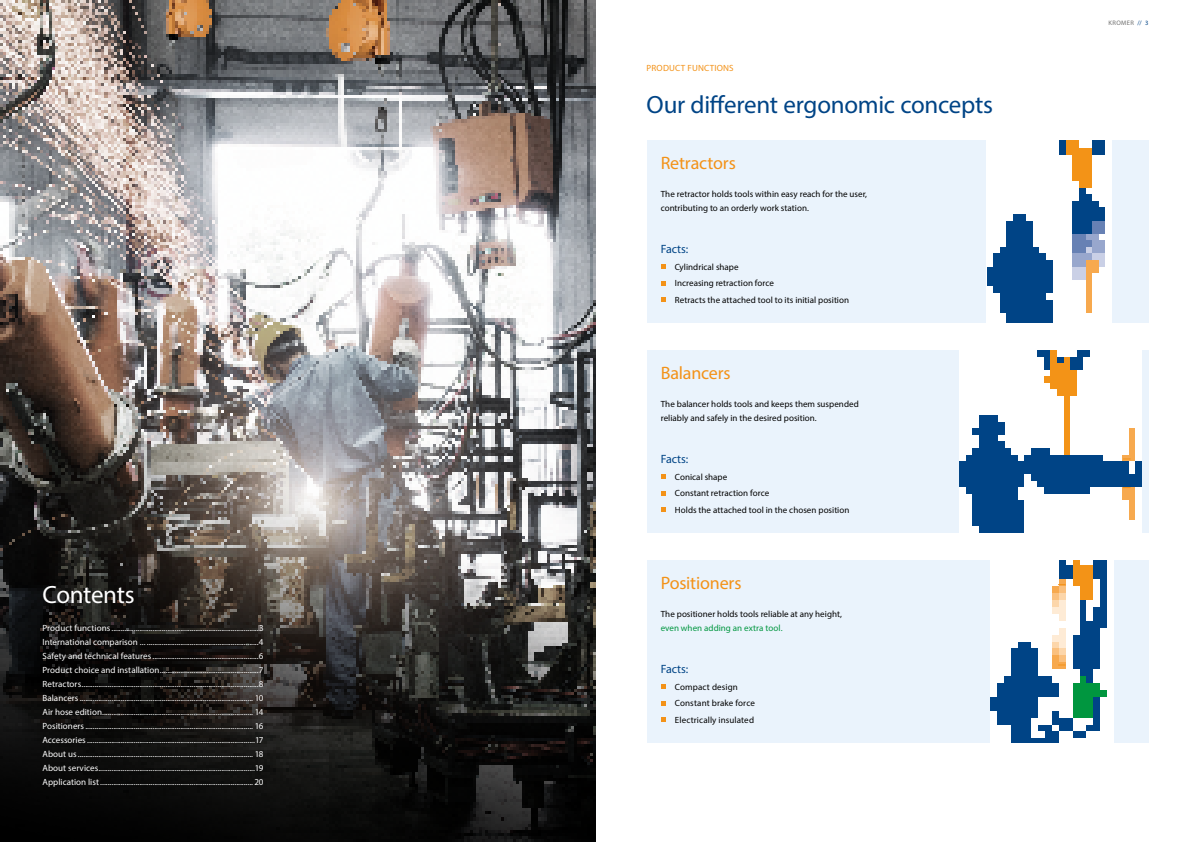
<style>
.page{position:relative;width:1191px;height:842px;background:#fff}
.page>*{position:absolute;margin:0;border:0;box-sizing:border-box;transform-origin:0 0}
.t1{font:25px "Myriad Pro";letter-spacing:-.01em;color:#004486}
.t2{font:25px "Myriad Pro";letter-spacing:-.02em;color:#fff}
.t3{font:18px "Myriad Pro";letter-spacing:-.01em;color:#f39218}
.t4{font:12px "Myriad Pro";letter-spacing:-.005em;color:#004486}
.t5{font:9px/14px "Myriad Pro";letter-spacing:.005em;color:#fff;text-align:justify}
.t6{font:9px/16.8px "Myriad Pro";letter-spacing:.005em;color:#000}
.t7{font:9px "Myriad Pro";letter-spacing:.005em;color:#00963f}
.t8{font:9px "Myriad Pro";letter-spacing:.02em;color:#f39218}
.t9{font:6.5px "Myriad Pro";letter-spacing:.07em;color:#6f6f6e}
.s1{color:#004486}
</style>
<div class="page">
<div style="left:646px;top:141px;width:502px;height:182px;background:#eaf3fc"></div>
<div style="left:646px;top:351px;width:502px;height:182px;background:#eaf3fc"></div>
<div style="left:646px;top:561px;width:502px;height:182px;background:#eaf3fc"></div>
<img style="left:0;top:0;width:595px;height:337px">
<svg style="left:0;top:337px;width:595px;height:126px;background:#8f8987"></svg>
<img style="left:990px;top:561px;width:123px;height:182px">
<img style="left:959px;top:351px;width:182px;height:182px">
<img style="left:986px;top:141px;width:125px;height:182px">
<svg style="left:0;top:463px;width:595px;height:379px;background:#383533"></svg>
<svg style="left:661px;top:264px;width:4px;height:5px"></svg>
<svg style="left:661px;top:281px;width:4px;height:4px"></svg>
<svg style="left:661px;top:298px;width:4px;height:4px"></svg>
<svg style="left:661px;top:474px;width:4px;height:5px"></svg>
<svg style="left:661px;top:491px;width:4px;height:4px"></svg>
<svg style="left:661px;top:508px;width:4px;height:4px"></svg>
<svg style="left:661px;top:684px;width:4px;height:5px"></svg>
<svg style="left:661px;top:701px;width:4px;height:4px"></svg>
<svg style="left:661px;top:718px;width:4px;height:4px"></svg>
<h1 class="t2" style="left:43px;top:579px;width:94px">Contents</h1>
<p class="t5" style="left:43px;top:621px;width:223px">Product functions...............................................................................3<br>International comparison ... ............................................................4<br>Safety and technical features.........................................................6<br>Product choice and installation.....................................................7<br>Retractors...............................................................................................8<br>Balancers............................................................................................. 10<br>Air hose edition................................................................................. 14<br>Positioners.......................................................................................... 16<br>Accessories..........................................................................................17<br>About us.............................................................................................. 18<br>About services....................................................................................19<br>Application list.................................................................................. 20</p>
<p class="t8" style="left:646px;top:62px;width:89px">PRODUCT FUNCTIONS</p>
<h1 class="t1" style="left:646px;top:89px;width:348px">Our different ergonomic concepts</h1>
<h2 class="t3" style="left:660px;top:152px;width:77px">Retractors</h2>
<p class="t6" style="left:660px;top:187px;width:208px;line-height:14px">The retractor holds tools within easy reach for the user, contributing to an orderly work station.</p>
<h3 class="t4" style="left:660px;top:241px;width:29px">Facts:</h3>
<p class="t6" style="left:675px;top:258px;width:176px">Cylindrical shape<br>Increasing retraction force<br>Retracts the attached tool to its initial position</p>
<h2 class="t3" style="left:660px;top:362px;width:72px">Balancers</h2>
<p class="t6" style="left:660px;top:397px;width:200px;line-height:14px">The balancer holds tools and keeps them suspended reliably and safely in the desired position.</p>
<h3 class="t4" style="left:660px;top:451px;width:29px">Facts:</h3>
<p class="t6" style="left:675px;top:468px;width:176px">Conical shape<br>Constant retraction force<br>Holds the attached tool in the chosen position</p>
<h2 class="t3" style="left:660px;top:572px;width:82px">Positioners</h2>
<p class="t6" style="left:660px;top:605px;width:183px">The positioner holds tools reliable at any height,</p>
<p class="t7" style="left:660px;top:622px;width:123px">even when adding an extra tool.</p>
<h3 class="t4" style="left:660px;top:661px;width:29px">Facts:</h3>
<p class="t6" style="left:675px;top:678px;width:81px">Compact design<br>Constant brake force<br>Electrically insulated</p>
<p class="t9" style="left:1108px;top:19px;width:42px">KROMER <span class="s1">// 3</span></p>
</div>
